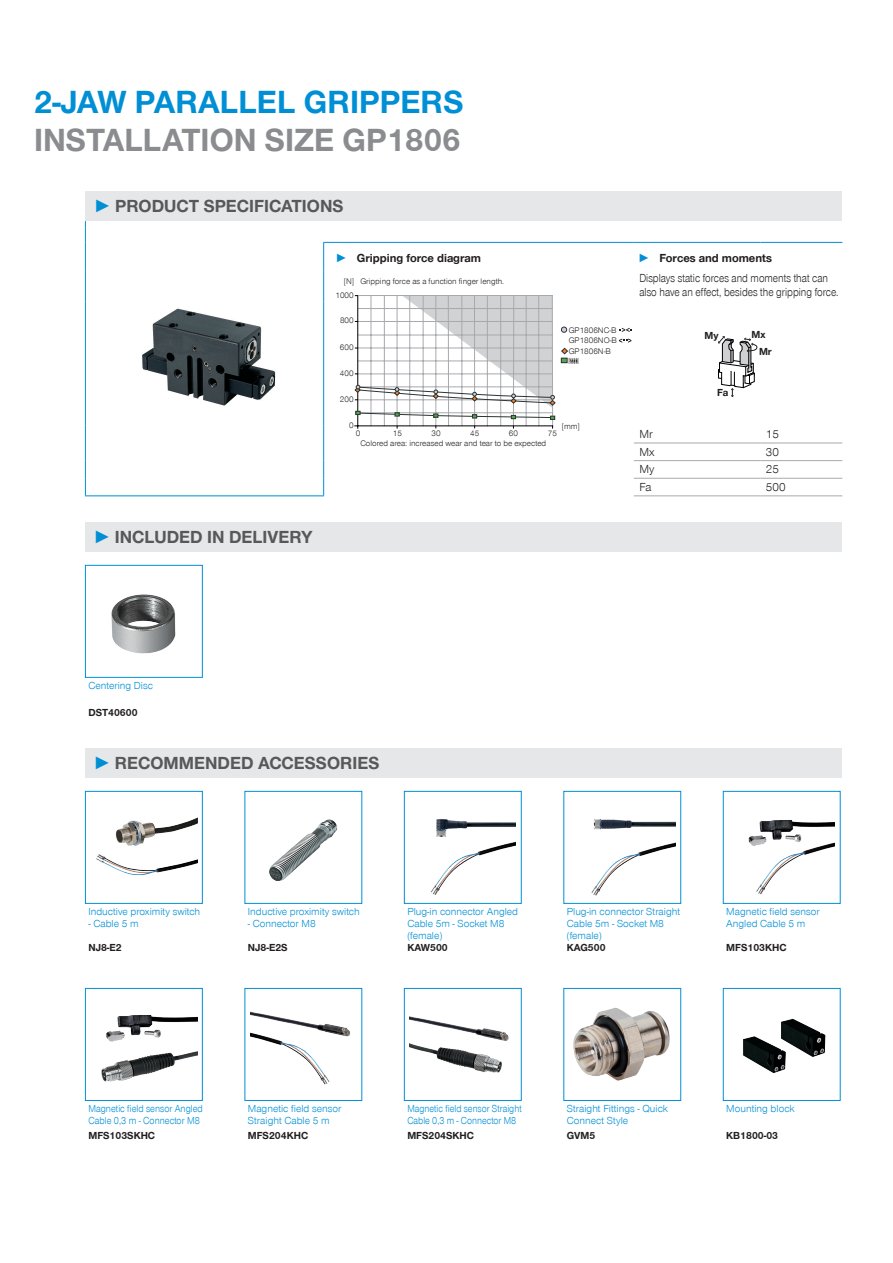
<style>
.page{position:relative;width:893px;height:1263px;background:#fff}
.page>*{position:absolute;margin:0;border:0;box-sizing:border-box;transform-origin:0 0}
.CB_AF_Headline_22_25{font:700 33px/37.5px "Zimmer Group Sans Global";color:#8a8c8f}
.t1{font:700 18px "Zimmer Group Sans Global";color:#57585a}
.CB_AF_Tabellentext_B{font:300 12px/13.5px "Zimmer Group Sans Global";color:#231f20;scale:.86 1}
.t2{font:700 12px "Zimmer Group Sans Global";color:#231f20}
.CB_AF_Tabellentext_B-2{font:300 12px "Zimmer Group Sans Global";color:#231f20}
.CB_AF_Text_7{font:300 10.5px/12px "Zimmer Group Sans Global";color:#008fd5}
.CB_AF_Text_7-2{font:700 10.5px "Zimmer Group Sans Global";color:#231f20}
.CB_AF_Text_7-3{font:300 10.5px/12px "Zimmer Group Sans Global";color:#008fd5;scale:.88 1}
.CB_AF_Text_7-4{font:300 10.5px/12px "Zimmer Group Sans Global";color:#008fd5;scale:.9 1}
.t3{font:700 10.5px/16.4px "Zimmer Group Sans";color:#231f20}
.t4{font:300 8.4px/10.5px "Zimmer Group Sans Global";color:#231f20;text-align:justify}
.s1{color:#008fd5}
.s2{font-family:"Zimmer Group Sans";color:#008fd5}
</style>
<div class="page">
<div style="left:85px;top:191px;width:757px;height:30px;background:#e6e7e9"></div>
<hr style="left:85px;top:495px;width:239px;height:1px;background:#008fd5">
<hr style="left:323px;top:242px;width:311px;height:1px;background:#008fd5">
<hr style="left:634px;top:242px;width:126px;height:1px;background:#008fd5">
<hr style="left:760px;top:242px;width:82px;height:1px;background:#008fd5">
<hr style="left:634px;top:443px;width:126px;height:1px;background:#a8a9ad">
<hr style="left:760px;top:443px;width:82px;height:1px;background:#a8a9ad">
<hr style="left:634px;top:460px;width:126px;height:1px;background:#a8a9ad">
<hr style="left:760px;top:460px;width:82px;height:1px;background:#a8a9ad">
<hr style="left:634px;top:478px;width:126px;height:1px;background:#a8a9ad">
<hr style="left:760px;top:478px;width:82px;height:1px;background:#a8a9ad">
<svg style="left:323px;top:243px;width:1px;height:27px"></svg>
<hr style="left:85px;top:270px;width:1px;height:32px;background:#008fd5">
<hr style="left:323px;top:270px;width:1px;height:32px;background:#008fd5">
<hr style="left:85px;top:302px;width:1px;height:123px;background:#008fd5">
<hr style="left:323px;top:302px;width:1px;height:123px;background:#008fd5">
<svg style="left:85px;top:425px;width:1px;height:70px"></svg>
<svg style="left:323px;top:425px;width:1px;height:70px"></svg>
<svg style="left:85px;top:221px;width:1px;height:49px"></svg>
<hr style="left:634px;top:495px;width:126px;height:1px;background:#a8a9ad">
<hr style="left:760px;top:495px;width:82px;height:1px;background:#a8a9ad">
<img style="left:142px;top:308px;width:134px;height:98px">
<hr style="left:513px;top:296px;width:1px;height:130px;background:#a8a9ad">
<hr style="left:462px;top:296px;width:1px;height:130px;background:#a8a9ad">
<hr style="left:409px;top:296px;width:1px;height:130px;background:#a8a9ad">
<hr style="left:538px;top:296px;width:1px;height:130px;background:#a8a9ad">
<hr style="left:526px;top:296px;width:1px;height:130px;background:#a8a9ad">
<hr style="left:500px;top:296px;width:1px;height:130px;background:#a8a9ad">
<hr style="left:487px;top:296px;width:1px;height:130px;background:#a8a9ad">
<hr style="left:474px;top:296px;width:1px;height:130px;background:#a8a9ad">
<hr style="left:448px;top:296px;width:1px;height:130px;background:#a8a9ad">
<hr style="left:436px;top:296px;width:1px;height:130px;background:#a8a9ad">
<hr style="left:423px;top:296px;width:1px;height:130px;background:#a8a9ad">
<hr style="left:397px;top:296px;width:1px;height:130px;background:#a8a9ad">
<hr style="left:384px;top:296px;width:1px;height:130px;background:#a8a9ad">
<hr style="left:371px;top:296px;width:1px;height:130px;background:#a8a9ad">
<hr style="left:552px;top:295px;width:1px;height:131px;background:#a8a9ad">
<hr style="left:357px;top:296px;width:1px;height:132px;background:#000">
<hr style="left:355px;top:425px;width:198px;height:1px;background:#000">
<svg style="left:354px;top:295px;width:225px;height:125px"></svg>
<svg style="left:619px;top:328px;width:13px;height:4px"></svg>
<svg style="left:620px;top:339px;width:10px;height:3px"></svg>
<div style="left:618px;top:337px;width:14px;height:7px;border:1px solid #fff"></div>
<svg style="left:718px;top:336px;width:40px;height:61px"></svg>
<div style="left:85px;top:522px;width:757px;height:29px;background:#e6e7e9"></div>
<svg style="left:85px;top:565px;width:118px;height:113px"></svg>
<div style="left:85px;top:748px;width:757px;height:29px;background:#e6e7e9"></div>
<svg style="left:85px;top:791px;width:118px;height:113px"></svg>
<svg style="left:244px;top:791px;width:119px;height:113px"></svg>
<svg style="left:404px;top:791px;width:118px;height:113px"></svg>
<svg style="left:563px;top:791px;width:118px;height:113px"></svg>
<svg style="left:722px;top:791px;width:119px;height:113px"></svg>
<svg style="left:85px;top:988px;width:118px;height:113px"></svg>
<svg style="left:244px;top:988px;width:119px;height:113px"></svg>
<svg style="left:404px;top:988px;width:118px;height:113px"></svg>
<svg style="left:563px;top:988px;width:118px;height:113px"></svg>
<svg style="left:722px;top:988px;width:119px;height:113px"></svg>
<p class="CB_AF_Headline_22_25" style="left:34px;top:83px;width:431px"><span class="s1">2-JAW PARALLEL GRIPPERS<br></span>INSTALLATION SIZE GP1806</p>
<p class="t1" style="left:94px;top:195px;width:251px"><span class="s2">►</span> PRODUCT SPECIFICATIONS</p>
<p class="t2" style="left:336px;top:250px;width:147px"><span class="s1">►</span> Gripping force diagram</p>
<p class="t2" style="left:638px;top:250px;width:135px"><span class="s2">►</span> Forces and moments</p>
<p class="t4" style="left:344px;top:275px;width:12px">[N]</p>
<p class="CB_AF_Tabellentext_B" style="left:639px;top:271px;width:233px">Displays static forces and moments that can also have an effect, besides the gripping force.</p>
<p class="t4" style="left:360px;top:275px;width:145px">Gripping force as a function finger length.</p>
<p class="t4" style="left:335px;top:290px;width:20px">1000</p>
<p class="t1" style="left:94px;top:526px;width:220px"><span class="s2">►</span> INCLUDED IN DELIVERY</p>
<p class="t4" style="left:340px;top:315px;width:15px">800</p>
<p class="t4" style="left:340px;top:341px;width:15px">600</p>
<p class="t4" style="left:340px;top:367px;width:15px">400</p>
<p class="t4" style="left:340px;top:393px;width:15px">200</p>
<p class="t4" style="left:349px;top:420px;width:6px">0</p>
<p class="t4" style="left:356px;top:427px;width:6px">0</p>
<p class="t4" style="left:569px;top:324px;width:50px">GP1806NC-B GP1806NO-B GP1806N-B</p>
<p class="t4" style="left:562px;top:420px;width:20px">[mm]</p>
<p class="t4" style="left:393px;top:427px;width:11px">15</p>
<p class="t4" style="left:509px;top:427px;width:11px">60</p>
<p class="t4" style="left:432px;top:427px;width:11px">30</p>
<p class="t4" style="left:470px;top:427px;width:11px">45</p>
<p class="t4" style="left:548px;top:427px;width:11px">75</p>
<p class="t4" style="left:360px;top:438px;width:187px">Colored area: increased wear and tear to be expected</p>
<p class="t3" style="left:705px;top:327px;width:16px">My</p>
<p class="t3" style="left:759px;top:326px;width:14px;text-indent:-8px">Mx<br>Mr</p>
<p class="t3" style="left:717px;top:384px;width:13px">Fa</p>
<p class="CB_AF_Tabellentext_B-2" style="left:639px;top:427px;width:15px">Mr</p>
<p class="CB_AF_Tabellentext_B-2" style="left:766px;top:427px;width:15px">15</p>
<p class="CB_AF_Tabellentext_B-2" style="left:639px;top:445px;width:17px">Mx</p>
<p class="CB_AF_Tabellentext_B-2" style="left:766px;top:445px;width:15px">30</p>
<p class="CB_AF_Tabellentext_B-2" style="left:639px;top:462px;width:16px">My</p>
<p class="CB_AF_Tabellentext_B-2" style="left:766px;top:462px;width:15px">25</p>
<p class="CB_AF_Tabellentext_B-2" style="left:639px;top:480px;width:14px">Fa</p>
<p class="CB_AF_Tabellentext_B-2" style="left:766px;top:480px;width:21px">500</p>
<p class="CB_AF_Text_7" style="left:88px;top:679px;width:66px">Centering Disc</p>
<p class="CB_AF_Text_7-2" style="left:88px;top:706px;width:51px">DST40600</p>
<p class="t1" style="left:94px;top:752px;width:287px"><span class="s2">►</span> RECOMMENDED ACCESSORIES</p>
<p class="CB_AF_Text_7" style="left:88px;top:905px;width:113px">Inductive proximity switch</p>
<p class="CB_AF_Text_7" style="left:88px;top:917px;width:52px">- Cable 5 m</p>
<p class="CB_AF_Text_7" style="left:248px;top:905px;width:113px">Inductive proximity switch</p>
<p class="CB_AF_Text_7" style="left:248px;top:917px;width:69px">- Connector M8</p>
<p class="CB_AF_Text_7" style="left:407px;top:905px;width:112px">Plug-in connector Angled<br>Cable 5m - Socket M8 (female)</p>
<p class="CB_AF_Text_7" style="left:567px;top:905px;width:115px">Plug-in connector Straight<br>Cable 5m - Socket M8 (female)</p>
<p class="CB_AF_Text_7" style="left:726px;top:905px;width:95px">Magnetic field sensor<br>Angled Cable 5 m</p>
<p class="CB_AF_Text_7-2" style="left:88px;top:941px;width:35px">NJ8-E2</p>
<p class="CB_AF_Text_7-2" style="left:248px;top:941px;width:41px">NJ8-E2S</p>
<p class="CB_AF_Text_7-2" style="left:407px;top:941px;width:42px">KAW500</p>
<p class="CB_AF_Text_7-2" style="left:567px;top:941px;width:40px">KAG500</p>
<p class="CB_AF_Text_7-2" style="left:726px;top:941px;width:62px">MFS103KHC</p>
<p class="CB_AF_Text_7-4" style="left:88px;top:1102px;width:129px">Magnetic field sensor Angled<br>Cable 0,3 m - Connector M8</p>
<p class="CB_AF_Text_7" style="left:248px;top:1102px;width:95px">Magnetic field sensor<br>Straight Cable 5 m</p>
<p class="CB_AF_Text_7-3" style="left:407px;top:1102px;width:131px">Magnetic field sensor Straight<br>Cable 0,3 m - Connector M8</p>
<p class="CB_AF_Text_7" style="left:567px;top:1102px;width:103px">Straight Fittings - Quick<br>Connect Style</p>
<p class="CB_AF_Text_7" style="left:726px;top:1102px;width:70px">Mounting block</p>
<p class="CB_AF_Text_7-2" style="left:88px;top:1129px;width:68px">MFS103SKHC</p>
<p class="CB_AF_Text_7-2" style="left:248px;top:1129px;width:62px">MFS204KHC</p>
<p class="CB_AF_Text_7-2" style="left:407px;top:1129px;width:68px">MFS204SKHC</p>
<p class="CB_AF_Text_7-2" style="left:567px;top:1129px;width:30px">GVM5</p>
<p class="CB_AF_Text_7-2" style="left:726px;top:1129px;width:53px">KB1800-03</p>
</div>
